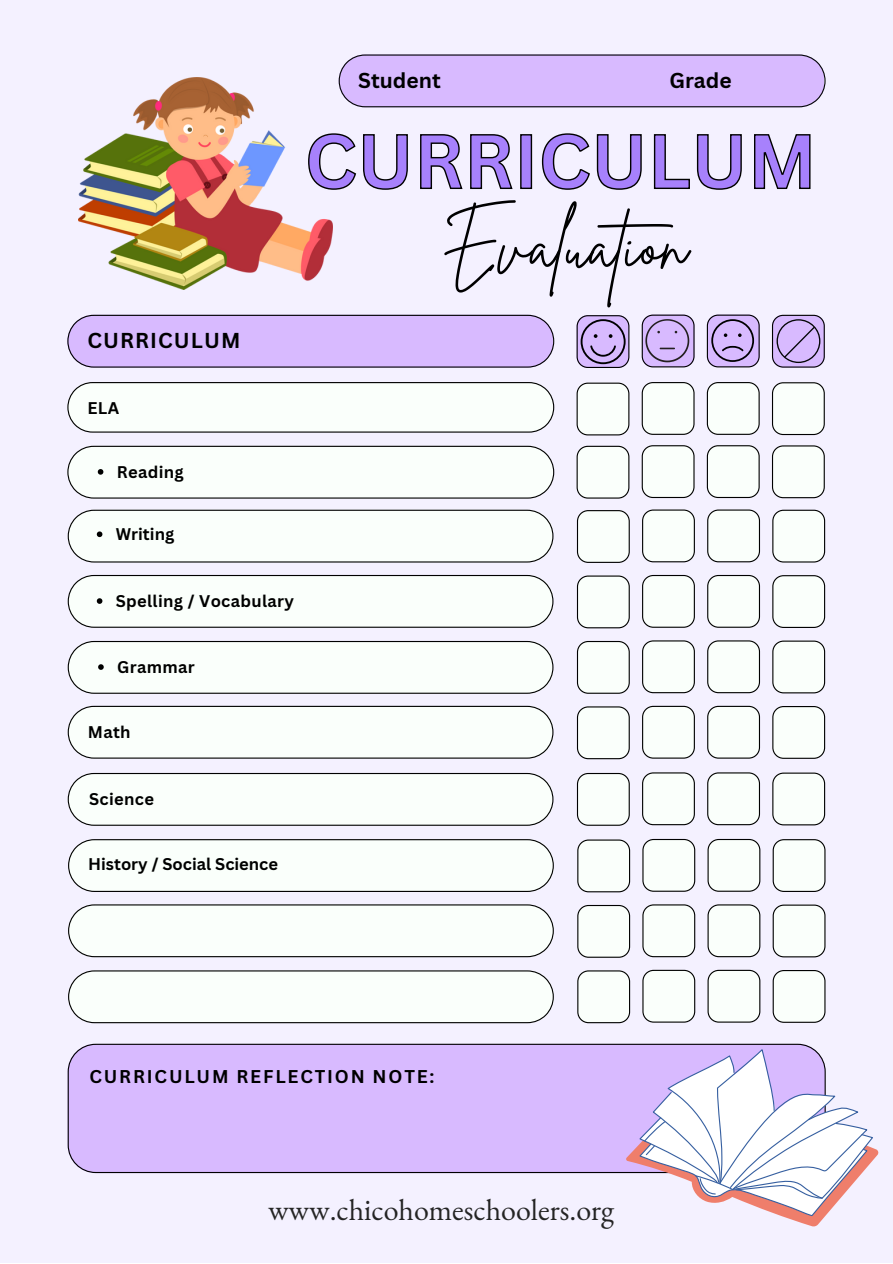
<style>
.page{position:relative;width:893px;height:1264px;background:#fff}
.page>*{position:absolute;margin:0;border:0;box-sizing:border-box;transform-origin:0 0}
.t1{font:700 75px "Canva Sans";color:#a781fc}
.t2{font:67.5px "Brittany Signature";color:#000}
.t3{font:30px "EB Garamond";color:#242424}
.t4{font:700 21px "Canva Sans";color:#000}
.t5{font:700 21px "Canva Sans";letter-spacing:.05em;color:#000}
.t6{font:700 18px "Canva Sans";letter-spacing:.1em;color:#000}
.t7{font:700 16.5px "Canva Sans";letter-spacing:.02em;color:#000}
.t8{font:700 16.5px "Canva Sans";color:#000}
</style>
<div class="page">
<div style="left:0;top:0;width:892px;height:1262px;background:#f4f1ff"></div>
<div style="left:68px;top:1043px;width:746px;height:130px;background:#d8baff"></div>
<svg style="left:67px;top:382px;width:487px;height:50px"></svg>
<div style="left:67px;top:315px;width:487px;height:52px;background:#d8baff"></div>
<svg style="left:576px;top:382px;width:53px;height:53px"></svg>
<svg style="left:641px;top:382px;width:53px;height:53px"></svg>
<svg style="left:706px;top:382px;width:53px;height:53px"></svg>
<svg style="left:772px;top:382px;width:52px;height:53px"></svg>
<svg style="left:576px;top:446px;width:53px;height:52px"></svg>
<svg style="left:641px;top:445px;width:53px;height:53px"></svg>
<svg style="left:706px;top:445px;width:53px;height:53px"></svg>
<svg style="left:772px;top:445px;width:52px;height:53px"></svg>
<svg style="left:577px;top:510px;width:52px;height:53px"></svg>
<svg style="left:642px;top:509px;width:52px;height:53px"></svg>
<svg style="left:707px;top:509px;width:53px;height:53px"></svg>
<svg style="left:772px;top:509px;width:53px;height:53px"></svg>
<svg style="left:577px;top:575px;width:52px;height:53px"></svg>
<svg style="left:642px;top:575px;width:52px;height:52px"></svg>
<svg style="left:707px;top:575px;width:53px;height:52px"></svg>
<svg style="left:772px;top:575px;width:53px;height:53px"></svg>
<svg style="left:577px;top:641px;width:52px;height:52px"></svg>
<svg style="left:642px;top:640px;width:52px;height:53px"></svg>
<svg style="left:707px;top:640px;width:53px;height:53px"></svg>
<svg style="left:772px;top:640px;width:53px;height:53px"></svg>
<svg style="left:577px;top:706px;width:52px;height:53px"></svg>
<svg style="left:642px;top:705px;width:52px;height:53px"></svg>
<svg style="left:707px;top:705px;width:53px;height:53px"></svg>
<svg style="left:772px;top:706px;width:53px;height:52px"></svg>
<svg style="left:577px;top:773px;width:52px;height:52px"></svg>
<svg style="left:642px;top:772px;width:52px;height:53px"></svg>
<svg style="left:707px;top:772px;width:53px;height:53px"></svg>
<svg style="left:772px;top:772px;width:53px;height:53px"></svg>
<svg style="left:577px;top:839px;width:53px;height:53px"></svg>
<svg style="left:642px;top:839px;width:53px;height:52px"></svg>
<svg style="left:707px;top:839px;width:53px;height:52px"></svg>
<svg style="left:772px;top:839px;width:53px;height:53px"></svg>
<svg style="left:577px;top:904px;width:53px;height:53px"></svg>
<svg style="left:642px;top:904px;width:53px;height:53px"></svg>
<svg style="left:707px;top:904px;width:53px;height:53px"></svg>
<svg style="left:772px;top:904px;width:53px;height:53px"></svg>
<svg style="left:577px;top:970px;width:53px;height:53px"></svg>
<svg style="left:642px;top:969px;width:53px;height:53px"></svg>
<svg style="left:707px;top:969px;width:53px;height:53px"></svg>
<svg style="left:772px;top:970px;width:53px;height:52px"></svg>
<svg style="left:68px;top:705px;width:485px;height:53px"></svg>
<svg style="left:68px;top:773px;width:485px;height:52px"></svg>
<svg style="left:68px;top:904px;width:486px;height:53px"></svg>
<svg style="left:68px;top:839px;width:486px;height:53px"></svg>
<svg style="left:68px;top:970px;width:486px;height:53px"></svg>
<svg style="left:576px;top:315px;width:53px;height:53px"></svg>
<svg style="left:641px;top:314px;width:53px;height:53px"></svg>
<svg style="left:706px;top:314px;width:53px;height:53px"></svg>
<svg style="left:772px;top:315px;width:52px;height:52px"></svg>
<svg style="left:338px;top:54px;width:487px;height:53px"></svg>
<svg style="left:625px;top:1049px;width:253px;height:177px"></svg>
<img style="left:79px;top:77px;width:254px;height:213px">
<div style="left:67px;top:446px;width:487px;height:52px;background:#fafffb"></div>
<svg style="left:68px;top:575px;width:485px;height:52px"></svg>
<svg style="left:68px;top:509px;width:485px;height:53px"></svg>
<svg style="left:68px;top:641px;width:485px;height:52px"></svg>
<svg style="left:307px;top:133px;width:504px;height:57px"></svg>
<p class="t4" style="left:358px;top:65px;width:84px">Student</p>
<p class="t4" style="left:669px;top:65px;width:64px">Grade</p>
<p class="t5" style="left:87px;top:326px;width:154px">CURRICULUM</p>
<h1 class="t1" style="left:304px;top:108px;width:513px">CURRICULUM</h1>
<h2 class="t2" style="left:442px;top:201px;width:251px">Evaluation</h2>
<p class="t7" style="left:87px;top:397px;width:33px">ELA</p>
<p class="t7" style="left:117px;top:460px;width:69px">Reading</p>
<p class="t8" style="left:116px;top:523px;width:60px">Writing</p>
<p class="t7" style="left:116px;top:589px;width:180px">Spelling / Vocabulary</p>
<p class="t7" style="left:117px;top:655px;width:79px">Grammar</p>
<p class="t7" style="left:88px;top:720px;width:44px">Math</p>
<p class="t7" style="left:89px;top:787px;width:66px">Science</p>
<p class="t8" style="left:88px;top:852px;width:191px">History / Social Science</p>
<p class="t6" style="left:89px;top:1063px;width:346px">CURRICULUM REFLECTION NOTE:</p>
<h3 class="t3" style="left:268px;top:1189px;width:348px">www.chicohomeschoolers.org</h3>
</div>
